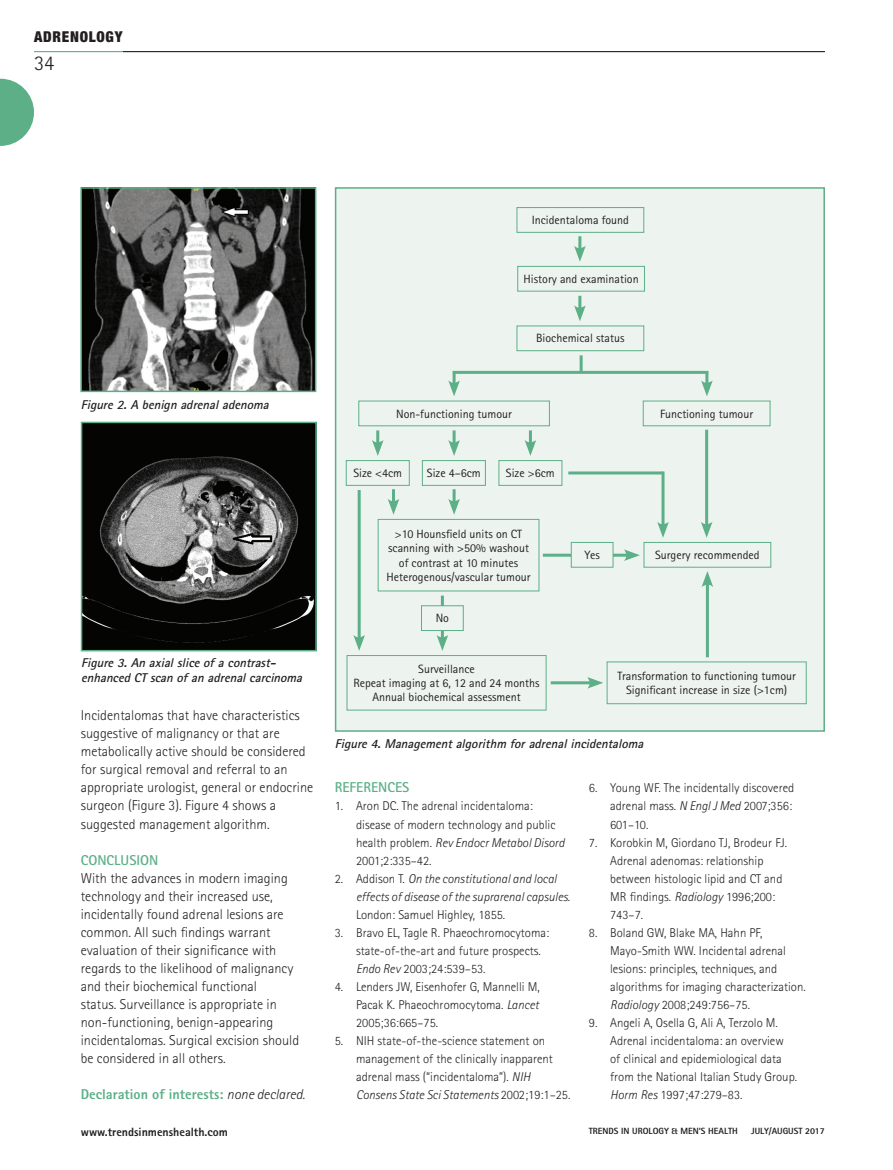
<style>
.page{position:relative;width:893px;height:1170px;background:#fff}
.page>*{position:absolute;margin:0;border:0;box-sizing:border-box;transform-origin:0 0}
.t1{font:300 21px "Rotis Sans Serif Std";color:#231f20}
.t2{font:900 condensed 15px "Helvetica Neue LT Std";letter-spacing:.05em;color:#231f20}
.Body_copy{font:300 14.25px/18px "Rotis Sans Serif Std";color:#231f20}
.Heads_in_Text_2{font:800 14.25px "Rotis Sans Serif Std";color:#5caf87}
.Heads_in_Text_1{font:700 14.25px "Rotis Sans Serif Std";color:#5caf87}
.Body_copy-2{font:300 12.75px/18px "Rotis Sans Serif Std";color:#231f20}
.picture_caption{font:italic 700 12.75px/15px "Rotis Sans Serif Std";color:#231f20}
.Body_copy-3{font:italic 300 12.75px/18px "Rotis Sans Serif Std";color:#231f20}
.figure_text{font:12px/14.4px "Rotis Sans Serif Std";color:#231f20;text-align:center}
.t3{font:800 12px "Rotis Sans Serif Std";color:#231f20}
.t4{font:800 9px "Rotis Sans Serif Std";color:#231f20}
.s1{font-weight:300;font-style:italic;color:#231f20}
.s2{font-style:italic}
.s3{font-style:normal}
</style>
<div class="page">
<hr style="left:123px;top:51px;width:702px;height:1px;background:#231f20">
<hr style="left:34px;top:51px;width:89px;height:1px;background:#5caf87">
<svg style="left:0;top:79px;width:34px;height:67px"></svg>
<img style="left:83px;top:190px;width:230px;height:199px">
<div style="left:80px;top:187px;width:236px;height:205px;border:2px solid #5caf87"></div>
<img style="left:84px;top:424px;width:230px;height:224px">
<div style="left:81px;top:421px;width:236px;height:230px;border:2px solid #5caf87"></div>
<div style="left:335px;top:187px;width:490px;height:544px;background:#edf4ef;border:2px solid #5caf87"></div>
<div style="left:517px;top:207px;width:127px;height:26px;border:1px solid #5caf87"></div>
<hr style="left:705px;top:371px;width:3px;height:15px;background:#5caf87">
<svg style="left:701px;top:380px;width:12px;height:16px"></svg>
<hr style="left:578px;top:236px;width:3px;height:15px;background:#5caf87">
<svg style="left:574px;top:246px;width:12px;height:16px"></svg>
<div style="left:517px;top:266px;width:128px;height:25px;border:1px solid #5caf87"></div>
<div style="left:517px;top:325px;width:127px;height:26px;border:1px solid #5caf87"></div>
<div style="left:358px;top:400px;width:192px;height:26px;border:1px solid #5caf87"></div>
<div style="left:643px;top:400px;width:127px;height:26px;border:1px solid #5caf87"></div>
<div style="left:346px;top:460px;width:64px;height:25px;border:1px solid #5caf87"></div>
<div style="left:422px;top:460px;width:64px;height:25px;border:1px solid #5caf87"></div>
<div style="left:498px;top:460px;width:64px;height:25px;border:1px solid #5caf87"></div>
<div style="left:378px;top:519px;width:161px;height:72px;border:1px solid #5caf87"></div>
<div style="left:644px;top:542px;width:127px;height:25px;border:1px solid #5caf87"></div>
<div style="left:347px;top:655px;width:199px;height:55px;border:1px solid #5caf87"></div>
<div style="left:607px;top:661px;width:200px;height:43px;border:1px solid #5caf87"></div>
<hr style="left:578px;top:296px;width:3px;height:15px;background:#5caf87">
<svg style="left:574px;top:305px;width:12px;height:16px"></svg>
<hr style="left:580px;top:355px;width:3px;height:17px;background:#5caf87">
<hr style="left:453px;top:371px;width:255px;height:3px;background:#5caf87">
<hr style="left:453px;top:371px;width:3px;height:15px;background:#5caf87">
<svg style="left:448px;top:380px;width:12px;height:16px"></svg>
<hr style="left:376px;top:430px;width:3px;height:15px;background:#5caf87">
<svg style="left:372px;top:440px;width:12px;height:16px"></svg>
<hr style="left:453px;top:430px;width:3px;height:15px;background:#5caf87">
<svg style="left:448px;top:440px;width:12px;height:16px"></svg>
<hr style="left:529px;top:430px;width:3px;height:15px;background:#5caf87">
<svg style="left:525px;top:440px;width:11px;height:16px"></svg>
<hr style="left:453px;top:489px;width:3px;height:15px;background:#5caf87">
<svg style="left:448px;top:498px;width:12px;height:16px"></svg>
<hr style="left:441px;top:595px;width:3px;height:45px;background:#5caf87">
<svg style="left:437px;top:634px;width:11px;height:17px"></svg>
<hr style="left:358px;top:490px;width:3px;height:150px;background:#5caf87">
<svg style="left:353px;top:634px;width:12px;height:17px"></svg>
<hr style="left:392px;top:489px;width:3px;height:15px;background:#5caf87">
<svg style="left:388px;top:499px;width:11px;height:15px"></svg>
<hr style="left:705px;top:429px;width:3px;height:98px;background:#5caf87">
<svg style="left:701px;top:521px;width:11px;height:16px"></svg>
<hr style="left:661px;top:471px;width:3px;height:56px;background:#5caf87">
<svg style="left:657px;top:521px;width:12px;height:16px"></svg>
<hr style="left:568px;top:471px;width:95px;height:3px;background:#5caf87">
<hr style="left:543px;top:553px;width:86px;height:3px;background:#5caf87">
<svg style="left:624px;top:549px;width:16px;height:12px"></svg>
<hr style="left:551px;top:681px;width:42px;height:3px;background:#5caf87">
<svg style="left:587px;top:677px;width:16px;height:11px"></svg>
<hr style="left:706px;top:581px;width:3px;height:76px;background:#5caf87">
<svg style="left:701px;top:571px;width:12px;height:16px"></svg>
<div style="left:571px;top:542px;width:42px;height:25px;background:#edf4ef"></div>
<div style="left:571px;top:542px;width:42px;height:25px;border:1px solid #5caf87"></div>
<div style="left:421px;top:605px;width:42px;height:25px;background:#edf4ef"></div>
<div style="left:421px;top:605px;width:43px;height:26px;border:1px solid #5caf87"></div>
<p class="t2" style="left:34px;top:28px;width:90px">ADRENOLOGY</p>
<h1 class="t1" style="left:34px;top:51px;width:22px">34</h1>
<p class="figure_text" style="left:532px;top:213px;width:99px">Incidentaloma found</p>
<p class="figure_text" style="left:524px;top:271px;width:117px">History and examination</p>
<p class="figure_text" style="left:536px;top:331px;width:90px">Biochemical status</p>
<p class="picture_caption" style="left:81px;top:397px;width:193px">Figure2.A benign adrenaladenoma</p>
<p class="picture_caption" style="left:81px;top:655px;width:226px">Figure3.An axialsliceofacontrast&shy;enhanced CTscan ofan adrenalcarcinoma</p>
<p class="Body_copy" style="left:81px;top:706px;width:234px">Incidentalomas that have characteristics suggestive of malignancy or that are metabolically active should be considered for surgical removal and referral to an appropriate urologist, general or endocrine surgeon (Figure 3). Figure 4 shows a suggested management algorithm.</p>
<p class="Heads_in_Text_1" style="left:81px;top:850px;width:79px">CONCLUSION</p>
<p class="Body_copy" style="left:81px;top:868px;width:220px">With the advances in modern imaging technology and their increased use, incidentally found adrenal lesions are common. All such findings warrant evaluation of their significance with regards to the likelihood of malignancy and their biochemical functional<br>status. Surveillance is appropriate in non-functioning, benign-appearing incidentalomas. Surgical excision should be considered in all others.</p>
<p class="Heads_in_Text_2" style="left:81px;top:1084px;width:226px">Declaration of interests: <span class="s1">none declared.</span></p>
<p class="figure_text" style="left:396px;top:406px;width:117px">Non-functioning tumour</p>
<p class="figure_text" style="left:660px;top:406px;width:95px">Functioning tumour</p>
<p class="figure_text" style="left:353px;top:465px;width:50px">Size &lt;4cm</p>
<p class="figure_text" style="left:427px;top:465px;width:55px">Size 4–6cm</p>
<p class="figure_text" style="left:506px;top:465px;width:50px">Size &gt;6cm</p>
<p class="figure_text" style="left:388px;top:526px;width:142px">&gt;10 Hounsfield units on CT scanning with &gt;50% washout</p>
<p class="figure_text" style="left:399px;top:555px;width:121px">of contrast at 10 minutes</p>
<p class="figure_text" style="left:386px;top:569px;width:146px">Heterogenous/vascular tumour</p>
<p class="figure_text" style="left:436px;top:611px;width:15px">No</p>
<p class="figure_text" style="left:418px;top:661px;width:58px">Surveillance</p>
<p class="figure_text" style="left:353px;top:675px;width:188px">Repeat imaging at 6, 12 and 24 months</p>
<p class="figure_text" style="left:372px;top:690px;width:150px">Annual biochemical assessment</p>
<p class="figure_text" style="left:584px;top:547px;width:17px">Yes</p>
<p class="figure_text" style="left:655px;top:547px;width:106px">Surgery recommended</p>
<p class="figure_text" style="left:617px;top:668px;width:180px">Transformation to functioning tumour</p>
<p class="figure_text" style="left:626px;top:682px;width:163px">Significant increase in size (&gt;1cm)</p>
<p class="picture_caption" style="left:335px;top:736px;width:313px">Figure4.Managementalgorithm foradrenalincidentaloma</p>
<p class="Heads_in_Text_1" style="left:335px;top:778px;width:76px">REFERENCES</p>
<p class="Body_copy-2" style="left:356px;top:797px;width:210px;text-indent:-21px">1. Aron DC. The adrenal incidentaloma: disease of modern technology and public health problem. <span class="s2">Rev Endocr Metabol Disord </span>2001;2:335–42.</p>
<p class="Body_copy-3" style="left:356px;top:869px;width:216px;text-indent:-21px"><span class="s3">2. Addison T.</span> On the constitutional and local effects of disease of the suprarenal capsules<span class="s3">.<br>London: Samuel Highley, 1855.</span></p>
<p class="Body_copy-2" style="left:356px;top:923px;width:195px;text-indent:-21px">3. Bravo EL, Tagle R. Phaeochromocytoma: state-of-the-art and future prospects.<br><span class="s2">Endo Rev</span> 2003;24:539–53.</p>
<p class="Body_copy-2" style="left:356px;top:977px;width:185px;text-align:justify;text-indent:-21px">4. Lenders JW, Eisenhofer G, Mannelli M, Pacak K. Phaeochromocytoma. <span class="s2">Lancet </span>2005;36:665–75.</p>
<p class="Body_copy-2" style="left:356px;top:1031px;width:216px;text-indent:-21px">5. NIH state-of-the-science statement on management of the clinically inapparent adrenal mass (“incidentaloma”). <span class="s2">NIH Consens State Sci Statements</span> 2002;19:1–25.</p>
<p class="Body_copy-2" style="left:610px;top:779px;width:186px;text-indent:-21px">6. Young WF. The incidentally discovered adrenal mass. <span class="s2">N Engl J Med</span> 2007;356:<br>601–10.</p>
<p class="Body_copy-2" style="left:610px;top:833px;width:179px;text-indent:-21px">7. Korobkin M, Giordano TJ, Brodeur FJ.<br>Adrenal adenomas: relationship between histologic lipid and CT and<br>MR findings. <span class="s2">Radiology</span> 1996;200:<br>743–7.</p>
<p class="Body_copy-2" style="left:610px;top:923px;width:197px;text-indent:-21px">8. Boland GW, Blake MA, Hahn PF, Mayo-Smith WW. Incidental adrenal lesions: principles, techniques, and algorithms for imaging characterization.<br><span class="s2">Radiology</span> 2008;249:756–75.</p>
<p class="Body_copy-2" style="left:610px;top:1013px;width:188px;text-indent:-21px">9. Angeli A, Osella G, Ali A, Terzolo M.<br>Adrenal incidentaloma: an overview of clinical and epidemiological data from the National Italian Study Group.<br><span class="s2">Horm Res</span> 1997;47:279–83.</p>
<p class="t3" style="left:81px;top:1123px;width:149px">www.trendsinmenshealth.com</p>
<p class="t4" style="left:589px;top:1124px;width:151px">TRENDS IN UROLOGY &amp; MEN’S HEALTH</p>
<p class="t4" style="left:751px;top:1124px;width:75px">JULY/AUGUST 2017</p>
</div>
